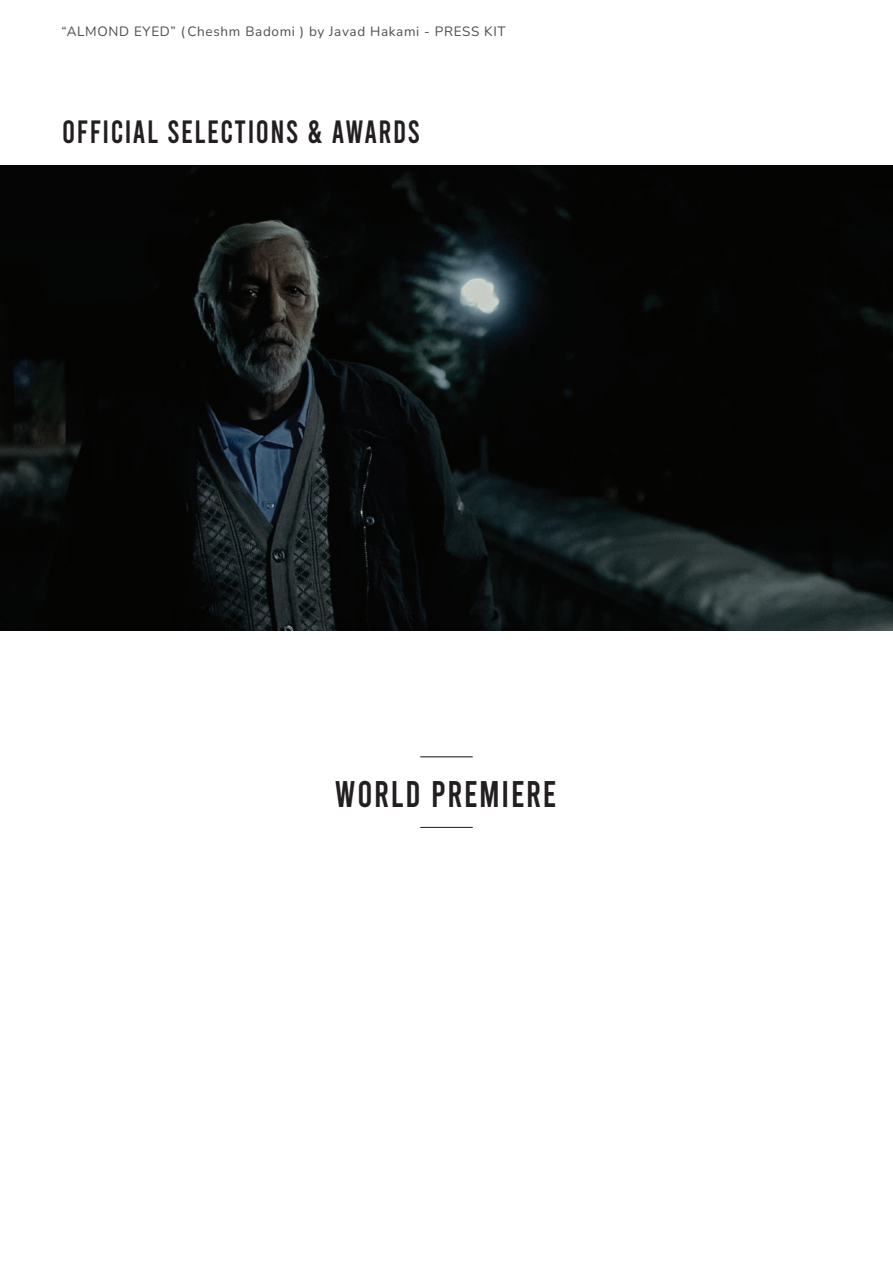
<style>
.page{position:relative;width:893px;height:1263px;background:#fff}
.page>*{position:absolute;margin:0;border:0;box-sizing:border-box;transform-origin:0 0}
.t1{font:36.9px "Bebas";letter-spacing:.05em;color:#231f20;scale:.93 1}
.t2{font:32.1px "Bebas";letter-spacing:.05em;color:#231f20;scale:.93 1}
.t3{font:200 13.5px "Nunito";letter-spacing:.05em;color:#4f4e4e}
</style>
<div class="page">
<hr style="left:420px;top:756px;width:53px;height:1px;background:#231f20">
<hr style="left:420px;top:827px;width:53px;height:1px;background:#231f20">
<img style="left:0;top:166px;width:893px;height:465px">
<p class="t3" style="left:62px;top:22px;width:446px">“ALMOND EYED” ( Cheshm Badomi ) by Javad Hakami - PRESS KIT</p>
<h2 class="t2" style="left:62px;top:116px;width:386px">OFFICIAL SELECTIONS &amp; AWARDS</h2>
<h1 class="t1" style="left:335px;top:775px;width:240px">WORLD PREMIERE</h1>
</div>
